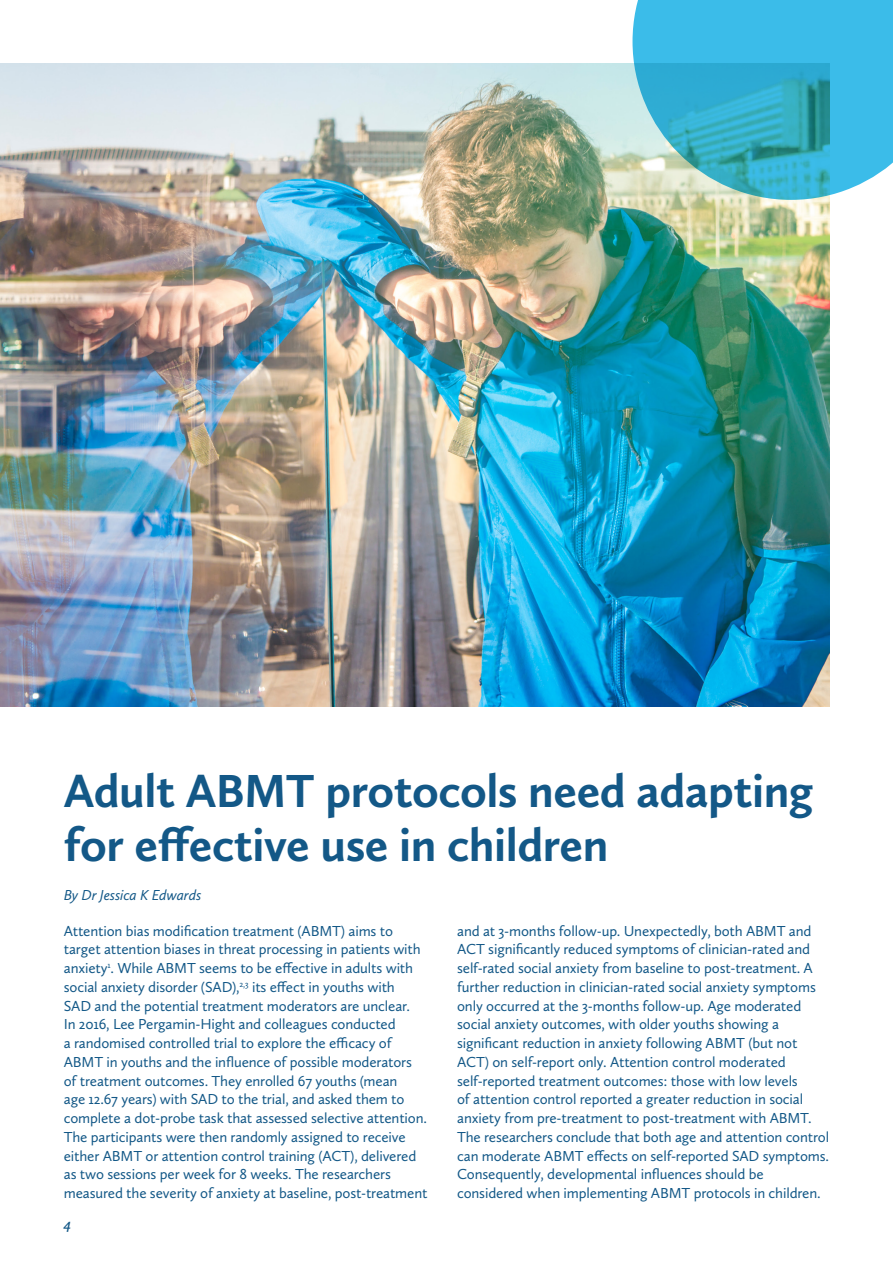
<style>
.page{position:relative;width:893px;height:1263px;background:#fff}
.page>*{position:absolute;margin:0;border:0;box-sizing:border-box;transform-origin:0 0}
.Header_01{font:700 48px/54px "Calluna Sans";letter-spacing:-.01em;color:#135887}
.Body_copy_blue{font:15px/18.8px "Calluna Sans";letter-spacing:-.01em;color:#135887}
.Job_title_name_itali{font:italic 15px "Calluna Sans";letter-spacing:-.01em;color:#135887}
.t1{font:italic 600 15px "Calluna Sans";color:#135887}
</style>
<div class="page">
<img style="left:0;top:64px;width:829px;height:643px">
<svg style="left:632px;top:0;width:261px;height:200px;background:#4cbad8"></svg>
<p class="Header_01" style="left:64px;top:763px;width:751px">Adult ABMT protocols need adapting for effective use in children</p>
<p class="Job_title_name_itali" style="left:64px;top:886px;width:139px">By Dr Jessica K Edwards</p>
<p class="Body_copy_blue" style="left:64px;top:921px;width:365px">Attention bias modification treatment (ABMT) aims to target attention biases in threat processing in patients with anxiety<sup>1</sup>. While ABMT seems to be effective in adults with social anxiety disorder (SAD),<sup>2,3</sup> its effect in youths with<br>SAD and the potential treatment moderators are unclear.<br>In 2016, Lee Pergamin-Hight and colleagues conducted<br>a randomised controlled trial to explore the efficacy of ABMT in youths and the influence of possible moderators of treatment outcomes. They enrolled 67 youths (mean<br>age 12.67 years) with SAD to the trial, and asked them to complete a dot-probe task that assessed selective attention.<br>The participants were then randomly assigned to receive either ABMT or attention control training (ACT), delivered as two sessions per week for 8 weeks. The researchers measured the severity of anxiety at baseline, post-treatment</p>
<p class="Body_copy_blue" style="left:457px;top:921px;width:374px">and at 3-months follow-up. Unexpectedly, both ABMT and ACT significantly reduced symptoms of clinician-rated and self-rated social anxiety from baseline to post-treatment. A further reduction in clinician-rated social anxiety symptoms only occurred at the 3-months follow-up. Age moderated social anxiety outcomes, with older youths showing a significant reduction in anxiety following ABMT (but not ACT) on self-report only. Attention control moderated self-reported treatment outcomes: those with low levels<br>of attention control reported a greater reduction in social anxiety from pre-treatment to post-treatment with ABMT.<br>The researchers conclude that both age and attention control can moderate ABMT effects on self-reported SAD symptoms.<br>Consequently, developmental influences should be considered when implementing ABMT protocols in children.</p>
<p class="t1" style="left:64px;top:1214px;width:9px">4</p>
</div>
